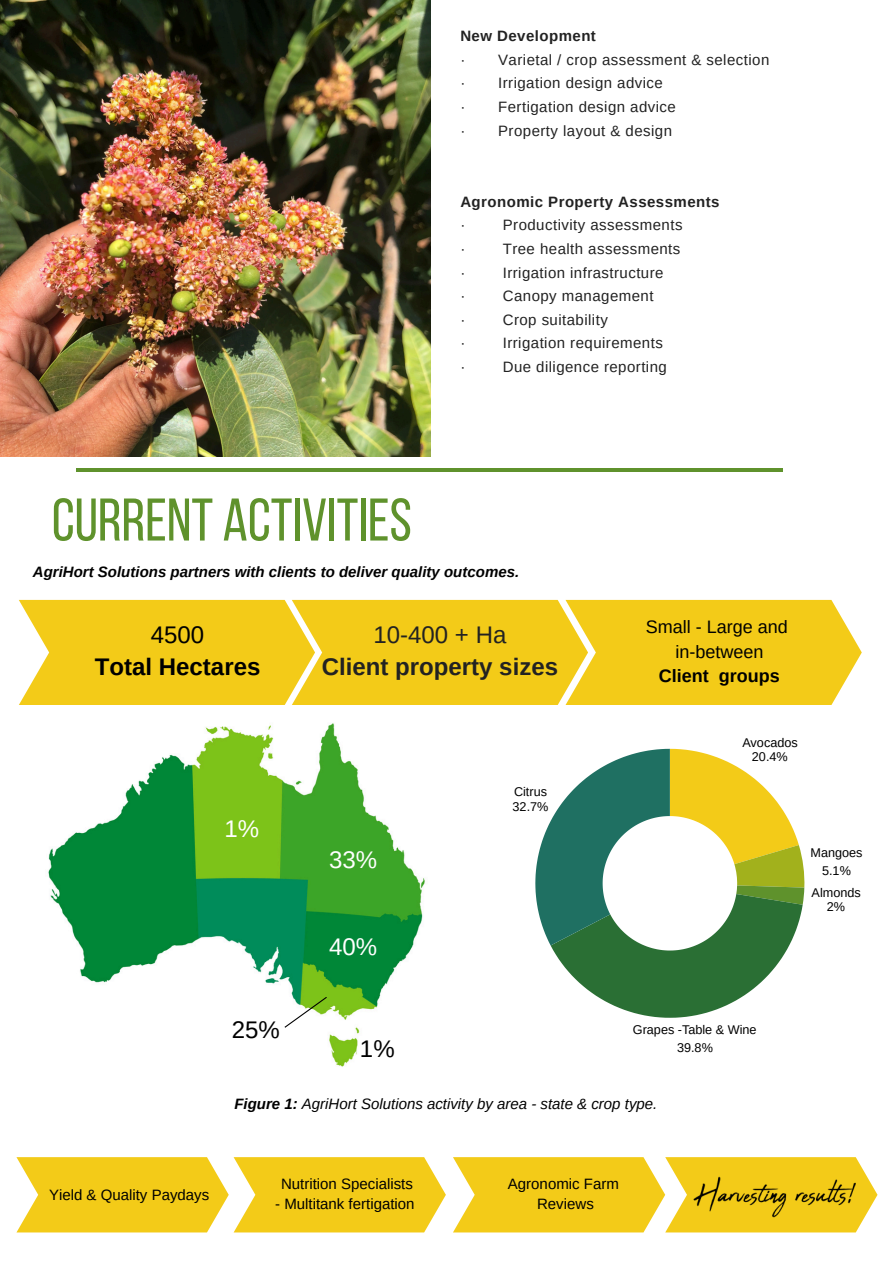
<style>
.page{position:relative;width:894px;height:1264px;background:#fff}
.page>*{position:absolute;margin:0;border:0;box-sizing:border-box;transform-origin:0 0}
.t1{font:60px "Bebas Neue";color:#5f922c}
.t2{font:700 24px/32.7px "Arimo";color:#222;text-align:center}
.t3{font:700 24px/32.7px "Arimo";color:#000;text-align:center}
.t4{font:24px "Arimo";color:#fff}
.t5{font:24px "Arimo";color:#000}
.t6{font:18px/24.5px "Arimo";color:#000;text-align:center}
.t7{font:15px "Arimo";letter-spacing:.03em;color:#222}
.t8{font:15px "Arimo";color:#000}
.t9{font:italic 700 15px "Arimo";color:#000}
.t10{font:italic 15px "Arimo";color:#000}
.t11{font:700 15px "Arimo";letter-spacing:.03em;color:#222}
.t12{font:12.6px/14.5px "Arimo";color:#000;text-align:center}
.s1{font-weight:400}
.s2{font-weight:700}
</style>
<div class="page">
<img style="left:0;top:0;width:430px;height:456px">
<hr style="left:77px;top:468px;width:705px;height:4px;background:#5f922c">
<img style="left:48px;top:723px;width:377px;height:344px">
<div style="left:19px;top:600px;width:842px;height:105px;background:#f3cb18"></div>
<svg style="left:284px;top:996px;width:43px;height:31px"></svg>
<svg style="left:16px;top:1157px;width:430px;height:75px;background:#f4d132"></svg>
<svg style="left:453px;top:1157px;width:424px;height:75px;background:#f4d23a"></svg>
<svg style="left:535px;top:748px;width:269px;height:269px"></svg>
<img style="left:684px;top:1166px;width:174px;height:58px">
<p class="t11" style="left:460px;top:27px;width:137px">New Development</p>
<p class="t7" style="left:460px;top:51px;width:310px">· Varietal / crop assessment &amp; selection</p>
<p class="t7" style="left:460px;top:75px;width:204px">· Irrigation design advice</p>
<p class="t7" style="left:460px;top:98px;width:217px">· Fertigation design advice</p>
<p class="t7" style="left:460px;top:122px;width:213px">· Property layout &amp; design</p>
<p class="t11" style="left:460px;top:193px;width:260px">Agronomic Property Assessments</p>
<p class="t7" style="left:460px;top:217px;width:6px">·</p>
<p class="t7" style="left:502px;top:217px;width:181px">Productivity assessments</p>
<p class="t7" style="left:460px;top:240px;width:6px">·</p>
<p class="t7" style="left:502px;top:240px;width:179px">Tree health assessments</p>
<p class="t7" style="left:460px;top:264px;width:6px">·</p>
<p class="t7" style="left:502px;top:264px;width:162px">Irrigation infrastructure</p>
<p class="t7" style="left:460px;top:287px;width:6px">·</p>
<p class="t7" style="left:502px;top:287px;width:152px">Canopy management</p>
<p class="t7" style="left:460px;top:311px;width:6px">·</p>
<p class="t7" style="left:502px;top:311px;width:107px">Crop suitability</p>
<p class="t7" style="left:460px;top:335px;width:6px">·</p>
<p class="t7" style="left:502px;top:335px;width:161px">Irrigation requirements</p>
<p class="t7" style="left:460px;top:358px;width:6px">·</p>
<p class="t7" style="left:502px;top:358px;width:165px">Due diligence reporting</p>
<h3 class="t1" style="left:52px;top:495px;width:361px">CURRENT ACTIVITIES</h3>
<p class="t9" style="left:33px;top:563px;width:487px">AgriHort Solutions partners with clients to deliver quality outcomes.</p>
<h1 class="t3" style="left:95px;top:618px;width:167px"><span class="s1">4500<br></span>Total Hectares</h1>
<h5 class="t2" style="left:322px;top:618px;width:238px"><span class="s1">10-400 + Ha<br></span>Client property sizes</h5>
<h2 class="t6" style="left:645px;top:615px;width:144px">Small - Large and in-between<br><span class="s2">Client groups</span></h2>
<p class="t4" style="left:224px;top:815px;width:36px">1%</p>
<h2 class="t4" style="left:329px;top:846px;width:50px">33%</h2>
<h4 class="t4" style="left:329px;top:933px;width:50px">40%</h4>
<p class="t12" style="left:512px;top:784px;width:37px;text-align:left">Citrus<br>32.7%</p>
<p class="t12" style="left:742px;top:735px;width:57px">Avocados<br>20.4%</p>
<p class="t12" style="left:810px;top:844px;width:54px;line-height:17.2px">Mangoes<br>5.1%</p>
<p class="t12" style="left:811px;top:884px;width:51px">Almonds<br>2%</p>
<h2 class="t5" style="left:232px;top:1016px;width:50px">25%</h2>
<p class="t5" style="left:360px;top:1035px;width:36px">1%</p>
<p class="t12" style="left:632px;top:1021px;width:125px;line-height:17.2px">Grapes -Table &amp; Wine<br>39.8%</p>
<p class="t10" style="left:234px;top:1095px;width:424px"><span class="s2">Figure 1:</span> AgriHort Solutions activity by area - state &amp; crop type.</p>
<h2 class="t8" style="left:49px;top:1186px;width:162px">Yield &amp; Quality Paydays</h2>
<h2 class="t8" style="left:281px;top:1175px;width:133px">Nutrition Specialists</h2>
<h2 class="t8" style="left:275px;top:1195px;width:141px">- Multitank fertigation</h2>
<h2 class="t8" style="left:508px;top:1175px;width:112px">Agronomic Farm</h2>
<p class="t8" style="left:537px;top:1195px;width:58px">Reviews</p>
</div>
